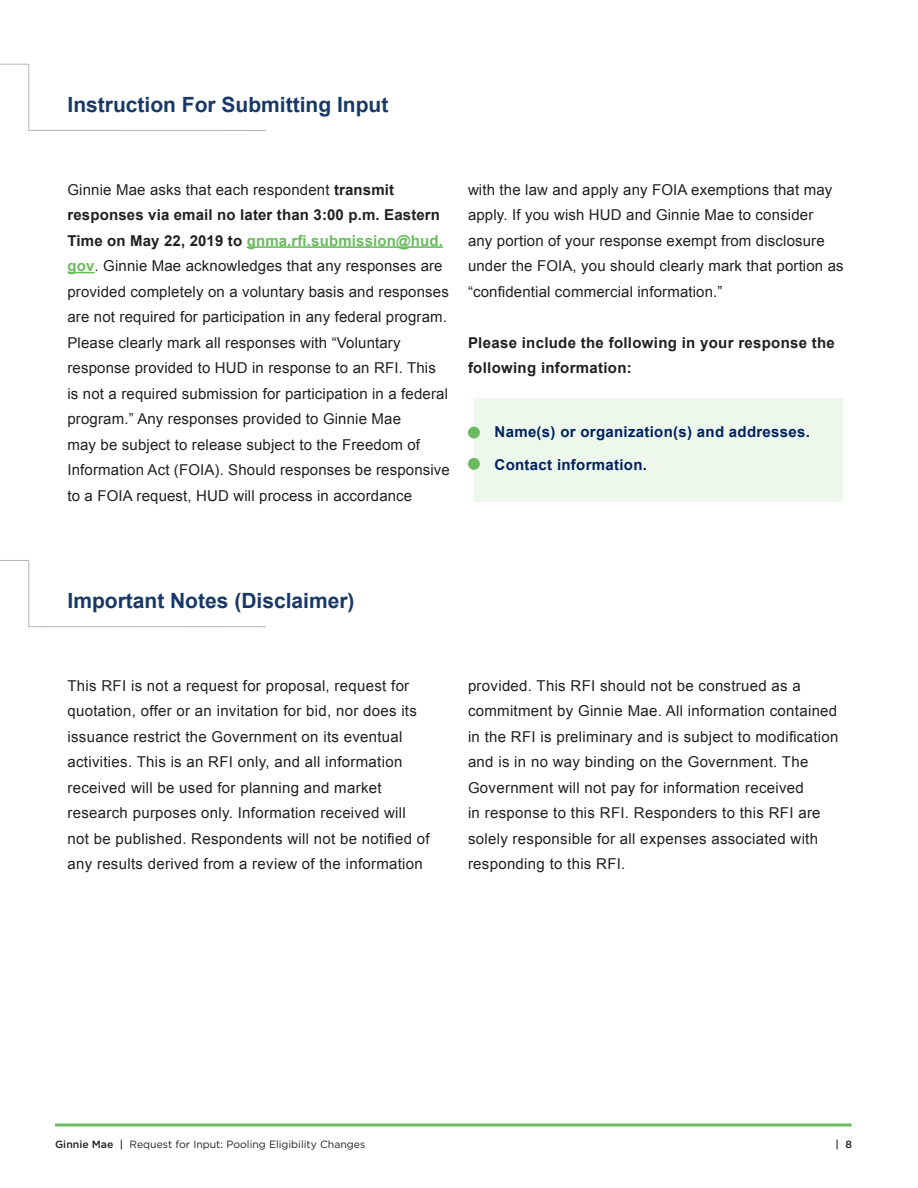
<style>
.page{position:relative;width:918px;height:1188px;background:#fff}
.page>*{position:absolute;margin:0;border:0;box-sizing:border-box;transform-origin:0 0}
.t1{font:700 21px "Arial";color:#183967}
.t2{font:15px/25.5px "Arial";letter-spacing:.01em;color:#231f20}
.t3{font:700 15px/25.5px "Arial";letter-spacing:.02em;color:#231f20}
.t4{font:700 15px "Arial";letter-spacing:.02em;color:#002060}
.t5{font:10.5px "Gotham HTF";color:#231f20}
.t6{font:500 10.5px "Gotham HTF";color:#231f20}
.s1{font-weight:700}
.s2{font-weight:700;color:#69bb5e}
.s3{font-weight:500}
</style>
<div class="page">
<hr style="left:55px;top:1124px;width:797px;height:2px;background:#69bb5e">
<hr style="left:247px;top:246px;width:196px;height:2px;background:#69bb5e">
<svg style="left:68px;top:272px;width:27px;height:1px"></svg>
<svg style="left:0;top:64px;width:266px;height:67px"></svg>
<svg style="left:0;top:560px;width:266px;height:67px"></svg>
<div style="left:474px;top:398px;width:369px;height:104px;background:#edf7ec"></div>
<div style="left:468px;top:427px;width:12px;height:12px;background:#69bb5e;border-radius:50%"></div>
<div style="left:468px;top:458px;width:12px;height:12px;background:#69bb5e;border-radius:50%"></div>
<p class="t1" style="left:68px;top:91px;width:322px">Instruction For Submitting Input</p>
<p class="t2" style="left:68px;top:177px;width:384px">Ginnie Mae asks that each respondent <span class="s1">transmit responses via email no later than 3:00 p.m. Eastern Time on May 22, 2019 to</span> <span class="s2">gnma.rfi.submission@hud. gov</span>. Ginnie Mae acknowledges that any responses are provided completely on a voluntary basis and responses are not required for participation in any federal program.<br>Please clearly mark all responses with “Voluntary response provided to HUD in response to an RFI. This is not a required submission for participation in a federal program.” Any responses provided to Ginnie Mae<br>may be subject to release subject to the Freedom of Information Act (FOIA). Should responses be responsive to a FOIA request, HUD will process in accordance</p>
<p class="t2" style="left:468px;top:177px;width:377px">with the law and apply any FOIA exemptions that may apply. If you wish HUD and Ginnie Mae to consider<br>any portion of your response exempt from disclosure under the FOIA, you should clearly mark that portion as “confidential commercial information.”</p>
<p class="t3" style="left:468px;top:330px;width:369px">Please include the following in your response the following information:</p>
<p class="t4" style="left:495px;top:422px;width:317px">Name(s) or organization(s) and addresses.</p>
<p class="t4" style="left:495px;top:455px;width:154px">Contact information.</p>
<p class="t1" style="left:68px;top:587px;width:289px">Important Notes (Disclaimer)</p>
<p class="t2" style="left:68px;top:673px;width:364px">This RFI is not a request for proposal, request for quotation, offer or an invitation for bid, nor does its issuance restrict the Government on its eventual activities. This is an RFI only, and all information received will be used for planning and market research purposes only. Information received will not be published. Respondents will not be notified of any results derived from a review of the information</p>
<p class="t2" style="left:468px;top:673px;width:372px">provided. This RFI should not be construed as a commitment by Ginnie Mae. All information contained in the RFI is preliminary and is subject to modification and is in no way binding on the Government. The Government will not pay for information received<br>in response to this RFI. Responders to this RFI are solely responsible for all expenses associated with responding to this RFI.</p>
<p class="t5" style="left:55px;top:1139px;width:312px"><span class="s3">Ginnie Mae |</span> Request for Input: Pooling Eligibility Changes</p>
<p class="t6" style="left:836px;top:1139px;width:18px">| 8</p>
</div>
